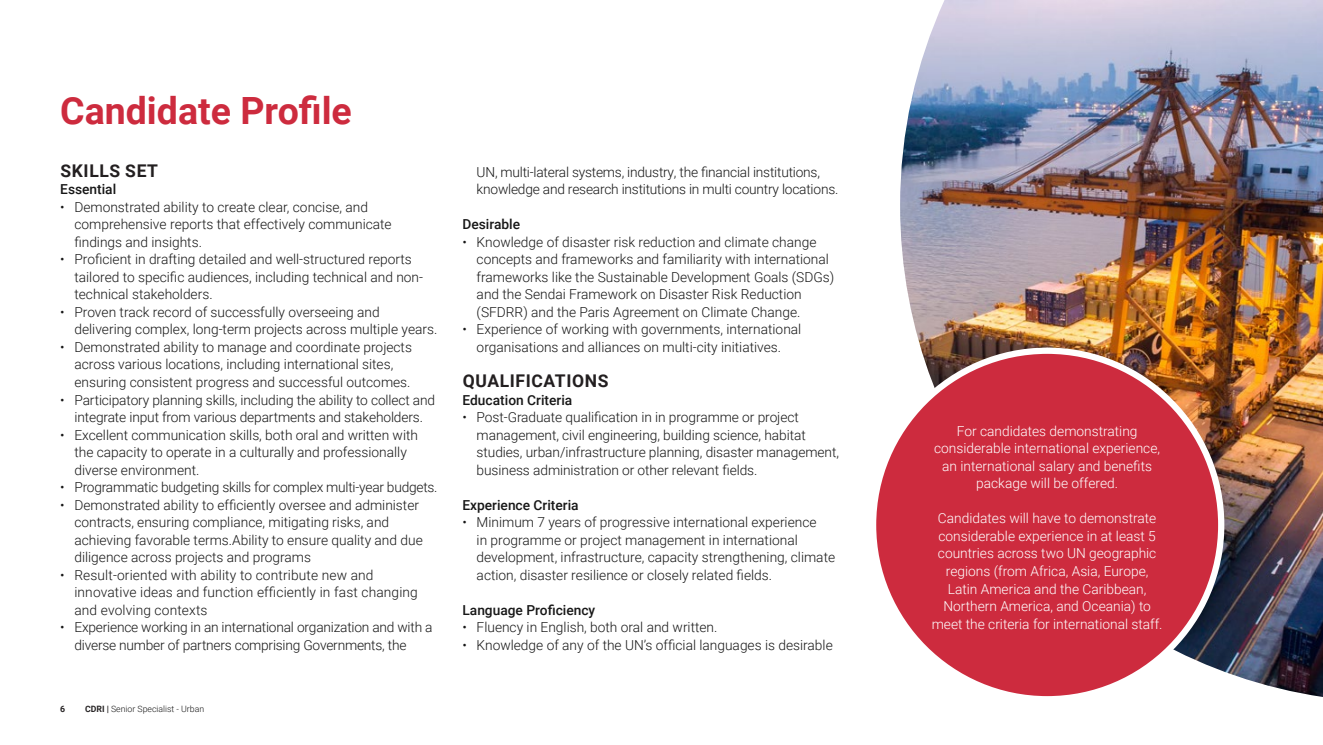
<style>
.page{position:relative;width:1323px;height:745px;background:#fff}
.page>*{position:absolute;margin:0;border:0;box-sizing:border-box;transform-origin:0 0}
.t1{font:700 37.5px "Roboto";color:#cd2b3e}
.t2{font:700 17.5px "Roboto";letter-spacing:.035em;color:#231f20}
.t3{font:300 13.75px/17.5px "Roboto";color:#171717}
.t4{font:300 13.75px/17.5px "Roboto";color:#fff;text-align:center}
.t5{font:500 13.75px "Roboto";color:#171717}
.t6{font:300 8.75px "Roboto";color:#171717}
.t7{font:700 8.75px "Roboto";color:#282526}
.s1{font-weight:700;color:#282526}
</style>
<div class="page">
<img style="left:900px;top:0;width:423px;height:696px">
<div style="left:873px;top:350px;width:348px;height:348px;background:#cd2b3e;border-radius:50%"></div>
<h2 class="t1" style="left:60px;top:84px;width:293px">Candidate Profile</h2>
<h3 class="t2" style="left:61px;top:158px;width:99px">SKILLS SET</h3>
<p class="t5" style="left:60px;top:179px;width:58px">Essential</p>
<p class="t3" style="left:74px;top:197px;width:319px;text-indent:-14px">• Demonstrated ability to create clear, concise, and comprehensive reports that effectively communicate findings and insights.</p>
<p class="t3" style="left:74px;top:250px;width:350px;text-indent:-14px">• Proficient in drafting detailed and well-structured reports tailored to specific audiences, including technical and non&shy;technical stakeholders.</p>
<p class="t3" style="left:74px;top:302px;width:364px;text-indent:-14px">• Proven track record of successfully overseeing and delivering complex, long-term projects across multiple years.</p>
<p class="t3" style="left:74px;top:337px;width:339px;text-indent:-14px">• Demonstrated ability to manage and coordinate projects across various locations, including international sites, ensuring consistent progress and successful outcomes.</p>
<p class="t3" style="left:60px;top:390px;width:376px;text-align:center">• Participatory planning skills, including the ability to collect and integrate input from various departments and stakeholders.</p>
<p class="t3" style="left:74px;top:425px;width:345px;text-indent:-14px">• Excellent communication skills, both oral and written with the capacity to operate in a culturally and professionally diverse environment.</p>
<p class="t3" style="left:60px;top:477px;width:379px">• Programmatic budgeting skills for complex multi-year budgets.</p>
<p class="t3" style="left:74px;top:495px;width:350px;text-indent:-14px">• Demonstrated ability to efficiently oversee and administer contracts, ensuring compliance, mitigating risks, and achieving favorable terms.Ability to ensure quality and due diligence across projects and programs</p>
<p class="t3" style="left:74px;top:565px;width:345px;text-indent:-14px">• Result-oriented with ability to contribute new and innovative ideas and function efficiently in fast changing and evolving contexts</p>
<p class="t3" style="left:74px;top:617px;width:360px;text-indent:-14px">• Experience working in an international organization and with a diverse number of partners comprising Governments, the</p>
<p class="t7" style="left:60px;top:701px;width:7px">6</p>
<p class="t6" style="left:85px;top:701px;width:121px"><span class="s1">CDRI |</span> Senior Specialist - Urban</p>
<p class="t3" style="left:477px;top:162px;width:363px">UN, multi-lateral systems, industry, the financial institutions, knowledge and research institutions in multi country locations.</p>
<p class="t5" style="left:462px;top:214px;width:59px">Desirable</p>
<p class="t3" style="left:477px;top:232px;width:359px;text-indent:-14px">• Knowledge of disaster risk reduction and climate change concepts and frameworks and familiarity with international frameworks like the Sustainable Development Goals (SDGs) and the Sendai Framework on Disaster Risk Reduction (SFDRR) and the Paris Agreement on Climate Change.</p>
<p class="t3" style="left:462px;top:320px;width:340px;text-align:center">• Experience of working with governments, international organisations and alliances on multi-city initiatives.</p>
<h3 class="t2" style="left:463px;top:368px;width:147px">QUALIFICATIONS</h3>
<p class="t5" style="left:462px;top:389px;width:111px">Education Criteria</p>
<p class="t3" style="left:477px;top:407px;width:364px;text-indent:-14px">• Post-Graduate qualification in in programme or project management, civil engineering, building science, habitat studies, urban/infrastructure planning, disaster management, business administration or other relevant fields.</p>
<p class="t5" style="left:462px;top:494px;width:118px">Experience Criteria</p>
<p class="t3" style="left:477px;top:512px;width:360px;text-indent:-14px">• Minimum 7 years of progressive international experience<br>in programme or project management in international development, infrastructure, capacity strengthening, climate action, disaster resilience or closely related fields.</p>
<p class="t5" style="left:462px;top:599px;width:134px">Language Proficiency</p>
<p class="t3" style="left:462px;top:617px;width:257px">• Fluency in English, both oral and written.</p>
<p class="t3" style="left:462px;top:635px;width:372px">• Knowledge of any of the UN’s official languages is desirable</p>
<p class="t4" style="left:934px;top:421px;width:227px">For candidates demonstrating considerable international experience, an international salary and benefits package will be offered.</p>
<p class="t4" style="left:932px;top:509px;width:232px">Candidates will have to demonstrate considerable experience in at least 5 countries across two UN geographic regions (from Africa, Asia, Europe, Latin America and the Caribbean, Northern America, and Oceania) to meet the criteria for international staff.</p>
</div>
